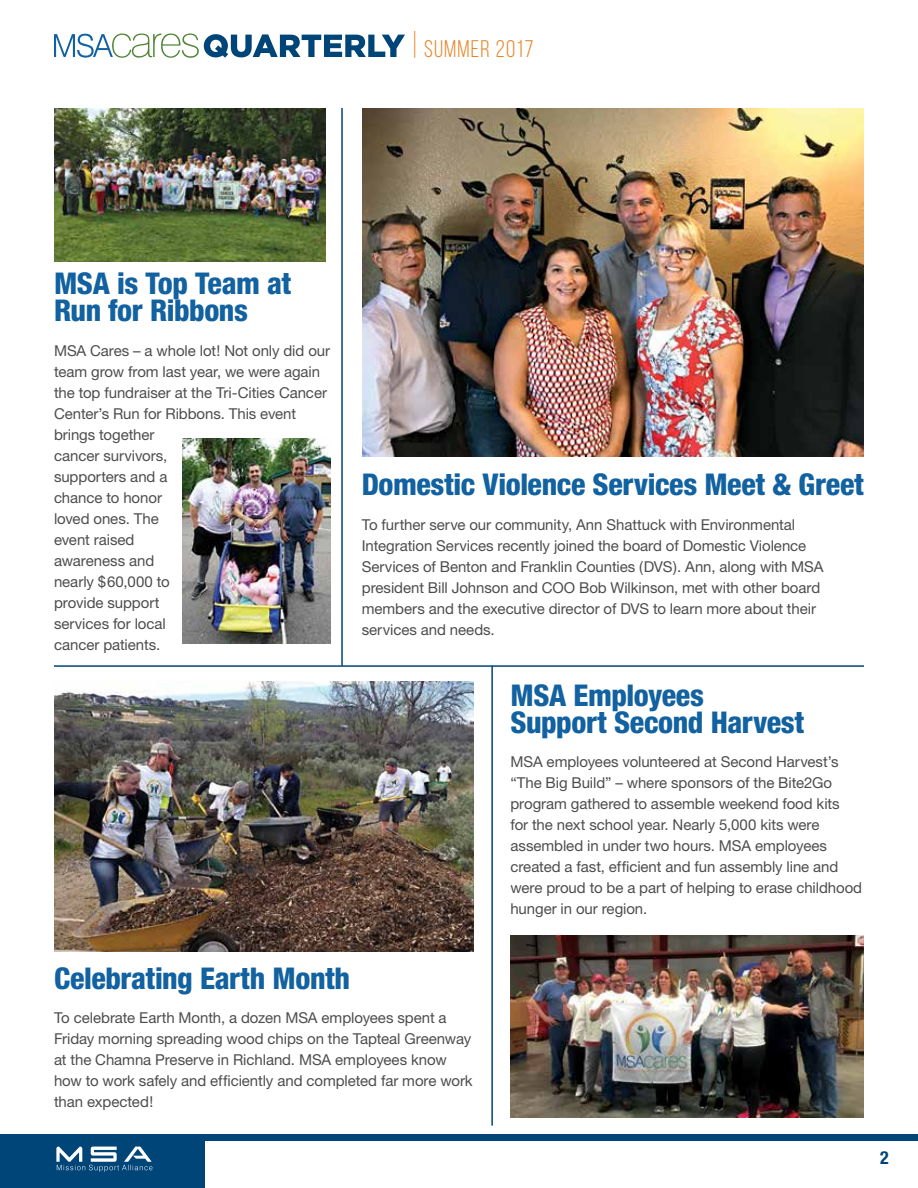
<style>
.page{position:relative;width:918px;height:1188px;background:#fff}
.page>*{position:absolute;margin:0;border:0;box-sizing:border-box;transform-origin:0 0}
.t1{font:800 condensed 30px/27px "Helvetica Neue";letter-spacing:-.015em;color:#1261a0}
.t2{font:24px "Bebas Neue";letter-spacing:.05em;color:#e88324}
.t3{font:700 condensed 18px "Helvetica Neue";color:#004578}
.t4{font:15px/21px "Helvetica Neue";letter-spacing:-.005em;color:#4d4d4f}
.s1{font-size:36px}
</style>
<div class="page">
<div style="left:0;top:1134px;width:204px;height:54px;background:#004578"></div>
<div style="left:0;top:1134px;width:918px;height:6px;background:#004578"></div>
<svg style="left:54px;top:33px;width:351px;height:25px"></svg>
<svg style="left:56px;top:1147px;width:96px;height:25px"></svg>
<hr style="left:341px;top:108px;width:2px;height:558px;background:#004578">
<hr style="left:491px;top:666px;width:2px;height:460px;background:#004578">
<hr style="left:54px;top:665px;width:810px;height:2px;background:#004578">
<img style="left:511px;top:935px;width:353px;height:183px">
<img style="left:54px;top:682px;width:420px;height:269px">
<img style="left:363px;top:108px;width:501px;height:348px">
<img style="left:54px;top:108px;width:271px;height:153px">
<img style="left:182px;top:439px;width:148px;height:205px">
<h2 class="t2" style="left:412px;top:36px;width:123px"><span class="s1">|</span> SUMMER 2017</h2>
<h1 class="t1" style="left:54px;top:270px;width:239px">MSA is Top Team at<br>Run for Ribbons</h1>
<p class="t4" style="left:54px;top:340px;width:278px">MSA Cares – a whole lot! Not only did our team grow from last year, we were again the top fundraiser at the Tri-Cities Cancer<br>Center’s Run for Ribbons. This event brings together<br>cancer survivors,<br>supporters and a<br>chance to honor<br>loved ones. The<br>event raised<br>awareness and<br>nearly $60,000 to<br>provide support<br>services for local<br>cancer patients.</p>
<h1 class="t1" style="left:362px;top:471px;width:504px">Domestic Violence Services Meet &amp; Greet</h1>
<p class="t4" style="left:362px;top:514px;width:463px">To further serve our community, Ann Shattuck with Environmental Integration Services recently joined the board of Domestic Violence Services of Benton and Franklin Counties (DVS). Ann, along with MSA president Bill Johnson and COO Bob Wilkinson, met with other board members and the executive director of DVS to learn more about their services and needs.</p>
<h1 class="t1" style="left:510px;top:681px;width:295px">MSA Employees<br>Support Second Harvest</h1>
<p class="t4" style="left:510px;top:751px;width:353px">MSA employees volunteered at Second Harvest’s “The Big Build” – where sponsors of the Bite2Go program gathered to assemble weekend food kits<br>for the next school year. Nearly 5,000 kits were assembled in under two hours. MSA employees created a fast, efficient and fun assembly line and were proud to be a part of helping to erase childhood hunger in our region.</p>
<h1 class="t1" style="left:54px;top:964px;width:298px">Celebrating Earth Month</h1>
<p class="t4" style="left:54px;top:1007px;width:420px">To celebrate Earth Month, a dozen MSA employees spent a Friday morning spreading wood chips on the Tapteal Greenway at the Chamna Preserve in Richland. MSA employees know how to work safely and efficiently and completed far more work than expected!</p>
<p class="t3" style="left:880px;top:1146px;width:10px">2</p>
</div>
